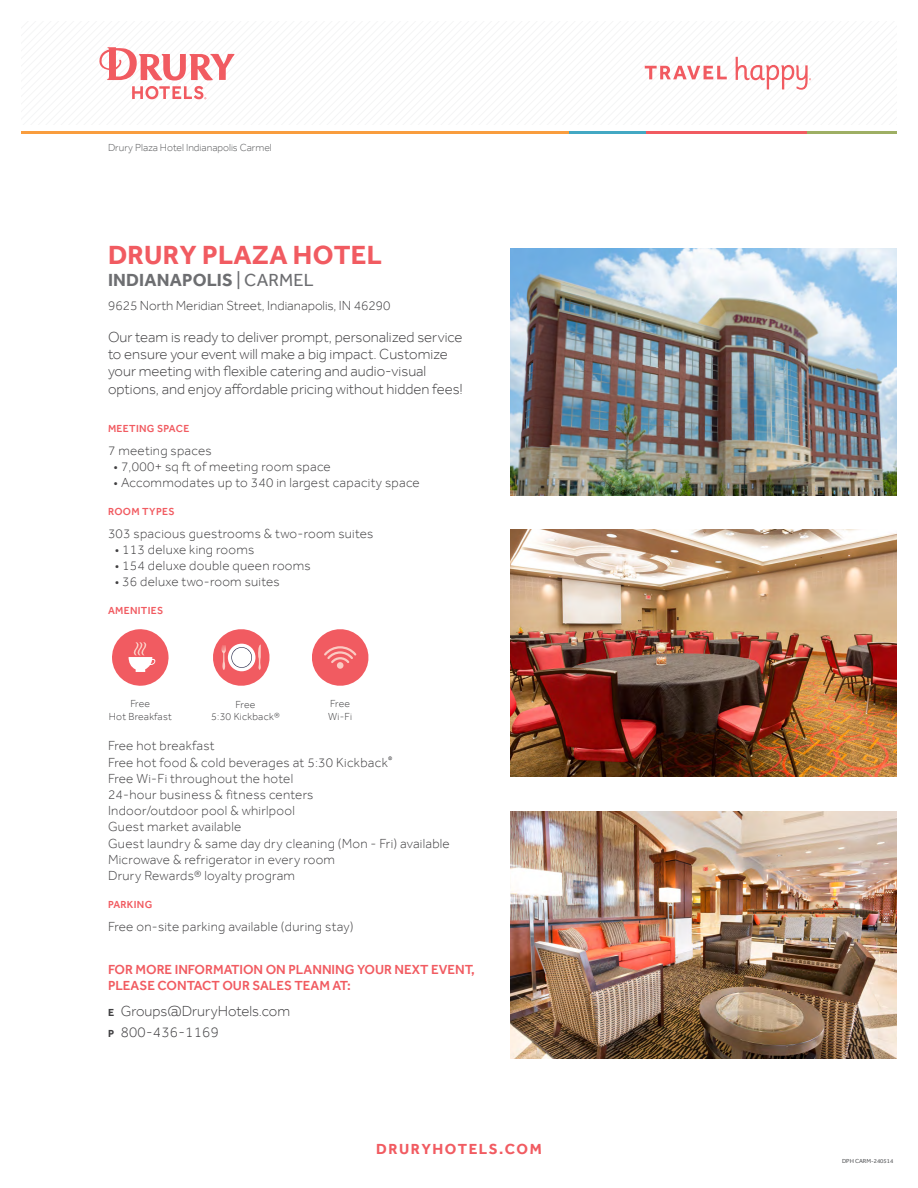
<style>
.page{position:relative;width:918px;height:1188px;background:#fff}
.page>*{position:absolute;margin:0;border:0;box-sizing:border-box;transform-origin:0 0}
.t1{font:700 27px "Effra";letter-spacing:.01em;color:#f15b61}
.t2{font:700 18px "Effra";letter-spacing:.01em;color:#6d6e71}
.t3{font:300 15px/17.2px "Effra";color:#414042}
.t4{font:700 15px "Effra";letter-spacing:.1em;color:#f15b61}
.t5{font:300 13.5px/16.2px "Effra";letter-spacing:.02em;color:#414042}
.t6{font:500 13.5px/16.2px "Effra";color:#f15b61}
.t7{font:300 13.5px "Effra";color:#414042}
.t8{font:300 10.5px/12.6px "Effra";letter-spacing:.02em;color:#414042;text-align:center}
.t9{font:500 10.5px "Effra";letter-spacing:.03em;color:#f15b61}
.t10{font:300 10.5px "Effra";color:#58595b}
.t11{font:6px "Effra";color:#58595b}
.s1{font-weight:400}
.s2{font-weight:700;font-size:10.5px}
</style>
<div class="page">
<hr style="left:22px;top:132px;width:547px;height:2px;background:#f99d3e">
<hr style="left:569px;top:132px;width:77px;height:2px;background:#43a8c3">
<hr style="left:646px;top:132px;width:161px;height:2px;background:#f15b61">
<hr style="left:807px;top:132px;width:89px;height:2px;background:#9eaf64">
<svg style="left:99px;top:47px;width:135px;height:52px"></svg>
<svg style="left:644px;top:56px;width:167px;height:34px"></svg>
<img style="left:511px;top:248px;width:385px;height:247px">
<img style="left:511px;top:530px;width:385px;height:247px">
<img style="left:511px;top:811px;width:385px;height:248px">
<svg style="left:112px;top:629px;width:57px;height:57px"></svg>
<svg style="left:213px;top:629px;width:57px;height:57px"></svg>
<svg style="left:312px;top:629px;width:57px;height:57px"></svg>
<div style="left:337px;top:662px;width:7px;height:7px;background:#fbcbc3;border-radius:50%"></div>
<p class="t10" style="left:108px;top:142px;width:165px">Drury Plaza Hotel Indianapolis Carmel</p>
<h1 class="t1" style="left:108px;top:237px;width:275px">DRURY PLAZA HOTEL</h1>
<h2 class="t2" style="left:108px;top:268px;width:207px">INDIANAPOLIS <span class="s1">| CARMEL</span></h2>
<p class="t7" style="left:108px;top:298px;width:284px">9625 North Meridian Street, Indianapolis, IN 46290</p>
<p class="t3" style="left:108px;top:328px;width:356px">Our team is ready to deliver prompt, personalized service to ensure your event will make a big impact. Customize your meeting with flexible catering and audio-visual options, and enjoy affordable pricing without hidden fees!</p>
<p class="t9" style="left:108px;top:422px;width:83px">MEETING SPACE</p>
<p class="t5" style="left:108px;top:442px;width:105px">7 meeting spaces</p>
<p class="t5" style="left:113px;top:458px;width:219px">• 7,000+ sq ft of meeting room space</p>
<p class="t5" style="left:113px;top:474px;width:308px">• Accommodates up to 340 in largest capacity space</p>
<p class="t9" style="left:108px;top:505px;width:68px">ROOM TYPES</p>
<p class="t5" style="left:108px;top:525px;width:267px">303 spacious guestrooms &amp; two-room suites</p>
<p class="t5" style="left:115px;top:541px;width:141px">• 113 deluxe king rooms</p>
<p class="t5" style="left:115px;top:557px;width:198px">• 154 deluxe double queen rooms</p>
<p class="t5" style="left:115px;top:574px;width:167px">• 36 deluxe two-room suites</p>
<p class="t9" style="left:108px;top:604px;width:57px">AMENITIES</p>
<p class="t8" style="left:109px;top:697px;width:65px">Free<br>Hot Breakfast</p>
<p class="t8" style="left:211px;top:698px;width:70px">Free<br>5:30 Kickback®</p>
<p class="t8" style="left:328px;top:697px;width:25px;text-align:left">Free<br>Wi-Fi</p>
<p class="t5" style="left:108px;top:738px;width:343px">Free hot breakfast<br>Free hot food &amp; cold beverages at 5:30 Kickback<sup>®<br></sup>Free Wi-Fi throughout the hotel<br>24-hour business &amp; fitness centers<br>Indoor/outdoor pool &amp; whirlpool<br>Guest market available<br>Guest laundry &amp; same day dry cleaning (Mon - Fri) available Microwave &amp; refrigerator in every room<br>Drury Rewards® loyalty program</p>
<p class="t9" style="left:108px;top:898px;width:46px">PARKING</p>
<p class="t5" style="left:108px;top:918px;width:247px">Free on-site parking available (during stay)</p>
<p class="t6" style="left:108px;top:961px;width:368px">FOR MORE INFORMATION ON PLANNING YOUR NEXT EVENT,<br>PLEASE CONTACT OUR SALES TEAM AT:</p>
<p class="t3" style="left:108px;top:1000px;width:184px;line-height:21px"><span class="s2">E</span> Groups@DruryHotels.com<br><span class="s2">P</span> 800-436-1169</p>
<p class="t4" style="left:376px;top:1139px;width:167px">DRURYHOTELS.COM</p>
<p class="t11" style="left:842px;top:1157px;width:53px">DPH CARM-240514</p>
</div>
